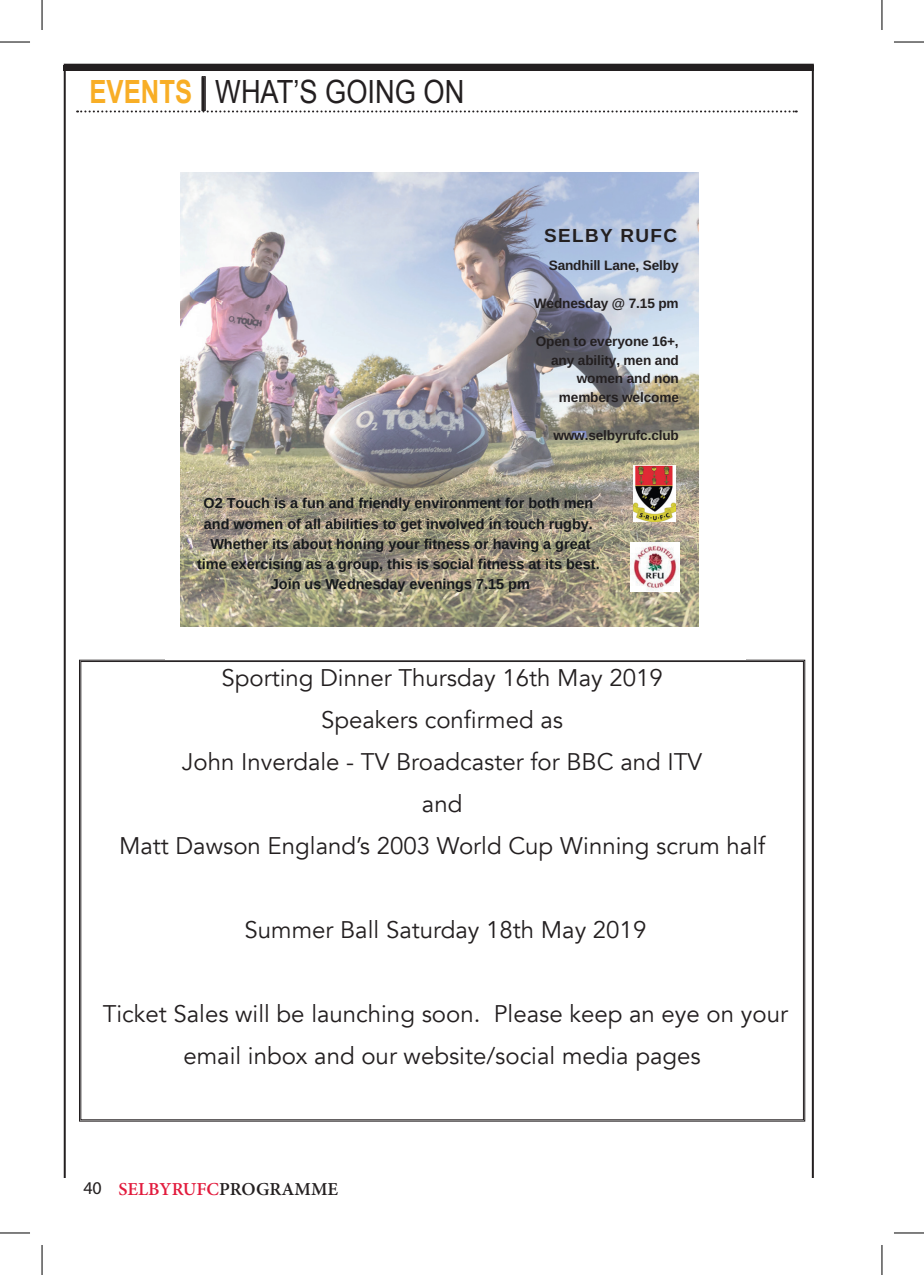
<style>
.page{position:relative;width:924px;height:1275px;background:#fff}
.page>*{position:absolute;margin:0;border:0;box-sizing:border-box;transform-origin:0 0}
.t1{font:32px "Arial";color:#231f20;scale:.85 1}
.t2{font:24px/42px "Avenir";color:#231f20;text-align:center}
.t3{font:700 19px "Arimo";letter-spacing:.07em;color:#231f20}
.t4{font:700 18px "Adobe Hebrew";color:#e21b3d}
.t5{font:700 14.4px/20.2px "Arimo";color:#15181c;text-align:center}
.t6{font:700 13.6px/18.8px "Arimo";letter-spacing:-.01em;color:#231f20;text-align:right}
.s1{font-weight:700;color:#f8ae26}
.s2{font-weight:700;font-size:36px}
.s3{font-family:"Myriad Pro";font-weight:400;color:#231f20}
.s4{color:#231f20}
</style>
<div class="page">
<div style="left:64px;top:65px;width:749px;height:5px;background:#231f20"></div>
<svg style="left:77px;top:110px;width:719px;height:2px"></svg>
<svg style="left:79px;top:659px;width:726px;height:463px"></svg>
<img style="left:180px;top:172px;width:518px;height:454px">
<img style="left:633px;top:465px;width:41px;height:57px">
<img style="left:629px;top:543px;width:49px;height:49px">
<hr style="left:0;top:42px;width:30px;height:1px;background:#000">
<hr style="left:893px;top:42px;width:30px;height:1px;background:#000">
<hr style="left:0;top:1232px;width:30px;height:1px;background:#000">
<hr style="left:893px;top:1232px;width:30px;height:1px;background:#000">
<hr style="left:42px;top:0;width:1px;height:30px;background:#000">
<hr style="left:42px;top:1245px;width:1px;height:30px;background:#000">
<hr style="left:881px;top:0;width:1px;height:30px;background:#000">
<hr style="left:881px;top:1245px;width:1px;height:30px;background:#000">
<h1 class="t1" style="left:89px;top:71px;width:442px"><span class="s1">EVENTS</span> <span class="s2">|</span> WHAT’S GOING ON</h1>
<p class="t3" style="left:544px;top:225px;width:134px">SELBY RUFC</p>
<p class="t6" style="left:548px;top:256px;width:131px">Sandhill Lane, Selby</p>
<p class="t6" style="left:533px;top:294px;width:146px">Wednesday @ 7.15 pm</p>
<p class="t6" style="left:535px;top:332px;width:145px">Open to everyone 16+, any ability, men and women and non members welcome</p>
<p class="t6" style="left:553px;top:426px;width:127px">www.selbyrufc.club</p>
<p class="t5" style="left:197px;top:493px;width:404px">O2 Touch is a fun and friendly environment for both men and women of all abilities to get involved in touch rugby.<br>Whether its about honing your fitness or having a great time exercising as a group, this is social fitness at its best.<br>Join us Wednesday evenings 7.15 pm</p>
<p class="t2" style="left:119px;top:657px;width:647px">Sporting Dinner Thursday 16th May 2019<br>Speakers confirmed as<br>John Inverdale - TV Broadcaster for BBC and ITV<br>and<br>Matt Dawson England’s 2003 World Cup Winning scrum half</p>
<p class="t2" style="left:244px;top:909px;width:403px">Summer Ball Saturday 18th May 2019</p>
<p class="t2" style="left:103px;top:993px;width:686px">Ticket Sales will be launching soon. Please keep an eye on your email inbox and our website/social media pages</p>
<p class="t4" style="left:83px;top:1178px;width:256px"><span class="s3">40</span> SELBYRUFC<span class="s4">PROGRAMME</span></p>
</div>
